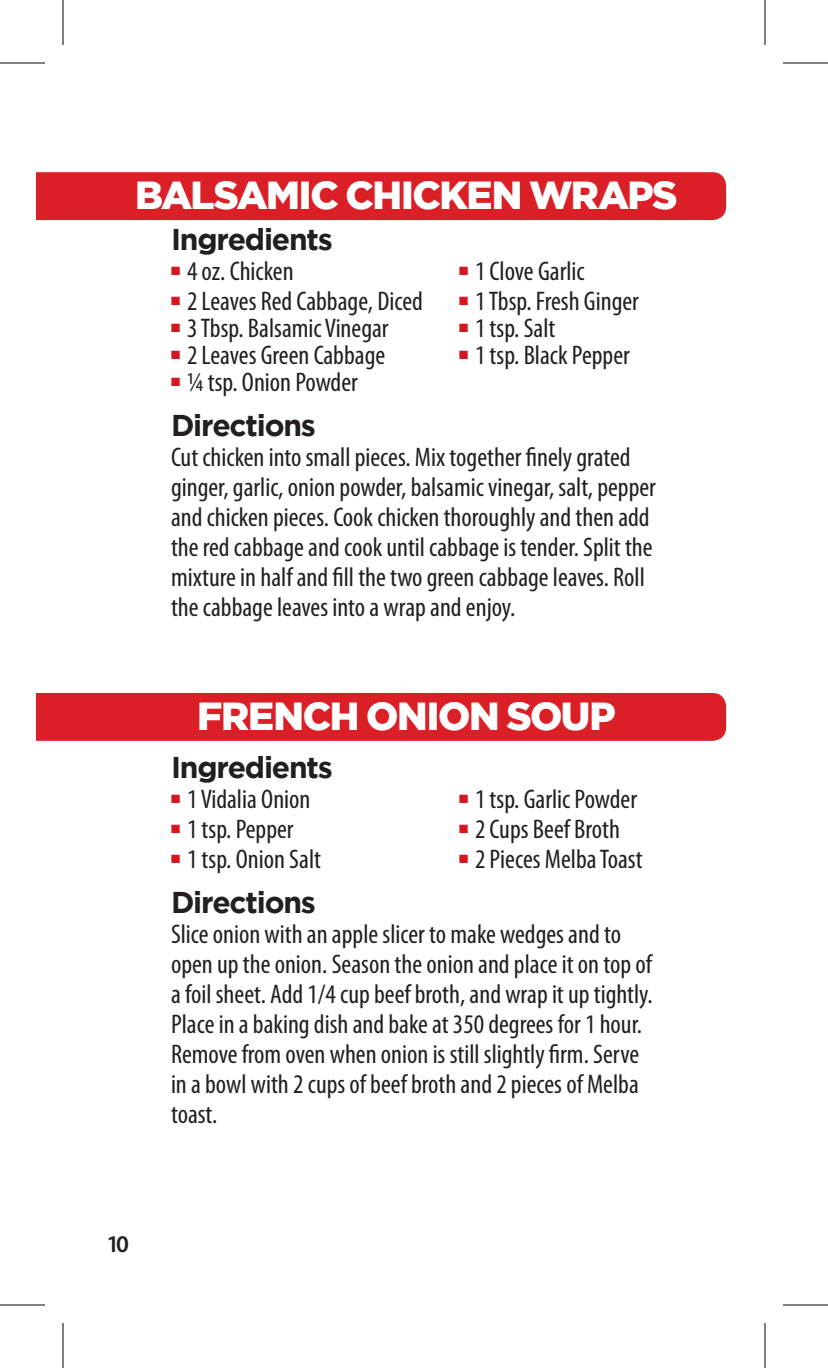
<style>
.page{position:relative;width:828px;height:1368px;background:#fff}
.page>*{position:absolute;margin:0;border:0;box-sizing:border-box;transform-origin:0 0}
.t1{font:900 39px "Gotham";letter-spacing:-.035em;color:#fff}
.t2{font:700 30px "Gotham";letter-spacing:-.04em;color:#231f20}
.t3{font:condensed 27px/30px "Myriad Pro";color:#231f20}
.t4{font:600 24px "Myriad Pro";color:#231f20}
</style>
<div class="page">
<div style="left:36px;top:172px;width:690px;height:48px;background:#da2026"></div>
<div style="left:36px;top:693px;width:690px;height:48px;background:#da2026"></div>
<hr style="left:0;top:62px;width:45px;height:2px;background:#000">
<hr style="left:783px;top:62px;width:45px;height:2px;background:#000">
<hr style="left:0;top:1304px;width:45px;height:2px;background:#000">
<hr style="left:783px;top:1304px;width:45px;height:2px;background:#000">
<hr style="left:62px;top:0;width:2px;height:45px;background:#000">
<hr style="left:62px;top:1323px;width:2px;height:45px;background:#000">
<hr style="left:764px;top:0;width:2px;height:45px;background:#000">
<hr style="left:764px;top:1323px;width:2px;height:45px;background:#000">
<h1 class="t1" style="left:135px;top:173px;width:542px">BALSAMIC CH ICKEN WRAPS</h1>
<p class="t2" style="left:171px;top:222px;width:163px">Ingredients</p>
<p class="t3" style="left:171px;top:256px;width:124px"><sup>■</sup> 4 oz. Chicken</p>
<p class="t3" style="left:459px;top:256px;width:127px"><sup>■</sup> 1 Clove Garlic</p>
<p class="t3" style="left:171px;top:286px;width:254px"><sup>■</sup> 2 Leaves Red Cabbage, Diced</p>
<p class="t3" style="left:459px;top:286px;width:181px"><sup>■</sup> 1 Tbsp. Fresh Ginger</p>
<p class="t3" style="left:171px;top:313px;width:219px"><sup>■</sup> 3 Tbsp. Balsamic Vinegar</p>
<p class="t3" style="left:459px;top:313px;width:98px"><sup>■</sup> 1 tsp. Salt</p>
<p class="t3" style="left:171px;top:340px;width:216px"><sup>■</sup> 2 Leaves Green Cabbage</p>
<p class="t3" style="left:459px;top:340px;width:172px"><sup>■</sup> 1 tsp. Black Pepper</p>
<p class="t3" style="left:171px;top:367px;width:188px"><sup>■</sup> ¼ tsp. Onion Powder</p>
<p class="t2" style="left:171px;top:408px;width:146px">Directions</p>
<p class="t3" style="left:171px;top:442px;width:487px">Cut chicken into small pieces. Mix together finely grated ginger, garlic, onion powder, balsamic vinegar, salt, pepper and chicken pieces. Cook chicken thoroughly and then add the red cabbage and cook until cabbage is tender. Split the mixture in half and fill the two green cabbage leaves. Roll the cabbage leaves into a wrap and enjoy.</p>
<h1 class="t1" style="left:197px;top:693px;width:420px">FRENCH ONION SOUP</h1>
<p class="t2" style="left:171px;top:750px;width:163px">Ingredients</p>
<p class="t3" style="left:171px;top:784px;width:141px"><sup>■</sup> 1 Vidalia Onion</p>
<p class="t3" style="left:459px;top:784px;width:180px"><sup>■</sup> 1 tsp. Garlic Powder</p>
<p class="t3" style="left:171px;top:814px;width:124px"><sup>■</sup> 1 tsp. Pepper</p>
<p class="t3" style="left:459px;top:814px;width:163px"><sup>■</sup> 2 Cups Beef Broth</p>
<p class="t3" style="left:171px;top:844px;width:152px"><sup>■</sup> 1 tsp. Onion Salt</p>
<p class="t3" style="left:459px;top:844px;width:185px"><sup>■</sup> 2 Pieces Melba Toast</p>
<p class="t2" style="left:171px;top:885px;width:146px">Directions</p>
<p class="t3" style="left:171px;top:919px;width:483px">Slice onion with an apple slicer to make wedges and to open up the onion. Season the onion and place it on top of a foil sheet. Add 1/4 cup beef broth, and wrap it up tightly.<br>Place in a baking dish and bake at 350 degrees for 1 hour.<br>Remove from oven when onion is still slightly firm. Serve in a bowl with 2 cups of beef broth and 2 pieces of Melba toast.</p>
<p class="t4" style="left:107px;top:1229px;width:24px">10</p>
</div>
